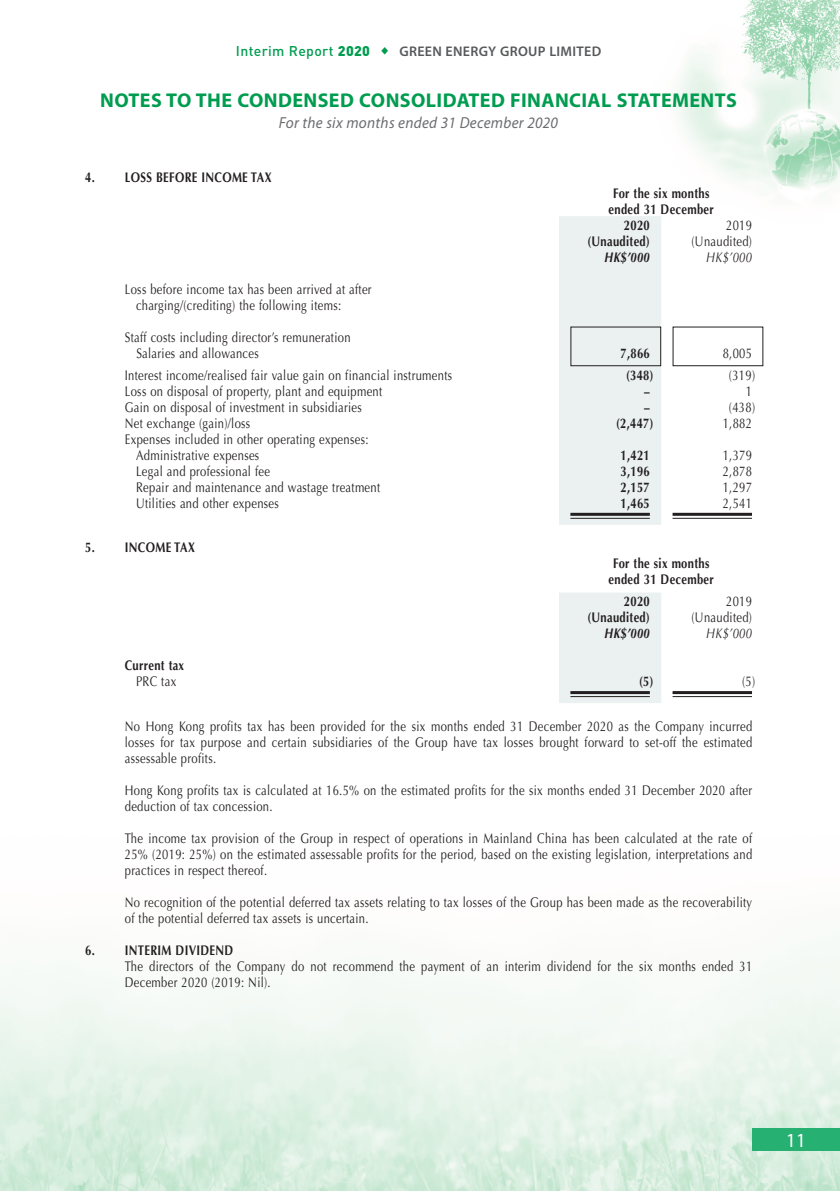
<style>
.page{position:relative;width:840px;height:1191px;background:#fff}
.page>*{position:absolute;margin:0;border:0;box-sizing:border-box;transform-origin:0 0}
.t1{font:700 20px "Myriad Pro";letter-spacing:.02em;color:#009c50}
.t2{font:20px "Myriad Pro";color:#fff;scale:.95 1}
.t3{font:italic 16px "Myriad Pro";letter-spacing:.02em;color:#6c6d70;scale:.95 1}
._06_Notes{font:14px/16px "Optima LT Std";letter-spacing:.03em;color:#231f20;scale:.8 1}
._51_N_Table_txt{font:14px/16px "Optima LT Std";letter-spacing:.03em;color:#231f20;scale:.8 1}
._51_N_Table_txt-2{font:700 14px "Optima LT Std";letter-spacing:.03em;color:#231f20;scale:.8 1}
._07_NH1{font:700 14px "Optima LT Std";letter-spacing:.03em;color:#231f20;scale:.8 1}
.t4{font:600 14px "Myriad Pro";letter-spacing:.02em;color:#57585a}
._51_N_Table_txt-3{font:italic 700 14px "Optima LT Std";letter-spacing:.03em;color:#231f20;scale:.8 1}
._51_N_Table_txt-4{font:italic 14px "Optima LT Std";letter-spacing:.03em;color:#231f20;scale:.8 1}
.s1{font-family:"DIN Pro";font-weight:500;color:#009c50}
.s2{font-family:"DIN Pro";font-weight:900;color:#009c50}
.s3{font-family:"M Hei HK";font-weight:700;font-size:8px;color:#009c50}
</style>
<div class="page">
<img style="left:0;top:0;width:839px;height:1191px">
<div style="left:751px;top:1128px;width:88px;height:23px;background:#26b172"></div>
<div style="left:558px;top:216px;width:102px;height:309px;background:#ebf1f0"></div>
<div style="left:570px;top:326px;width:90px;height:40px;border:1px solid #231f20"></div>
<div style="left:672px;top:326px;width:91px;height:40px;border:1px solid #231f20"></div>
<hr style="left:570px;top:513px;width:79px;height:3px;background:#231f20">
<hr style="left:570px;top:518px;width:79px;height:1px;background:#231f20">
<hr style="left:672px;top:513px;width:79px;height:3px;background:#231f20">
<hr style="left:672px;top:518px;width:79px;height:1px;background:#231f20">
<div style="left:558px;top:592px;width:102px;height:111px;background:#ebf1f0"></div>
<hr style="left:570px;top:691px;width:79px;height:3px;background:#231f20">
<hr style="left:570px;top:696px;width:79px;height:1px;background:#231f20">
<hr style="left:672px;top:691px;width:79px;height:3px;background:#231f20">
<hr style="left:672px;top:696px;width:79px;height:1px;background:#231f20">
<p class="t4" style="left:236px;top:42px;width:366px"><span class="s1">Interim Report</span> <span class="s2">2020</span> <span class="s3">◆</span> GREEN ENERGY GROUP LIMITED</p>
<h1 class="t1" style="left:100px;top:88px;width:637px">NOTES TO THE CONDENSED CONSOLIDATED FINANCIAL STATEMENTS</h1>
<p class="t3" style="left:279px;top:113px;width:295px">For the six months ended 31 December 2020</p>
<p class="_07_NH1" style="left:85px;top:169px;width:234px">4. LOSS BEFORE INCOME TAX</p>
<p class="_51_N_Table_txt-2" style="left:612px;top:185px;width:122px">For the six months</p>
<p class="_51_N_Table_txt-2" style="left:608px;top:201px;width:133px">ended 31 December</p>
<p class="_51_N_Table_txt-2" style="left:623px;top:217px;width:34px">2020</p>
<p class="_51_N_Table_txt" style="left:725px;top:217px;width:34px">2019</p>
<p class="_51_N_Table_txt-2" style="left:587px;top:233px;width:79px">(Unaudited)</p>
<p class="_51_N_Table_txt" style="left:691px;top:233px;width:77px">(Unaudited)</p>
<p class="_51_N_Table_txt-3" style="left:604px;top:249px;width:58px">HK$’000</p>
<p class="_51_N_Table_txt-4" style="left:706px;top:249px;width:59px">HK$’000</p>
<p class="_51_N_Table_txt" style="left:136px;top:281px;width:296px;text-indent:-11px">Loss before income tax has been arrived at after charging/(crediting) the following items:</p>
<p class="_51_N_Table_txt" style="left:125px;top:329px;width:283px">Staff costs including director’s remuneration</p>
<p class="_51_N_Table_txt" style="left:136px;top:345px;width:154px">Salaries and allowances</p>
<p class="_51_N_Table_txt-2" style="left:620px;top:345px;width:38px">7,866</p>
<p class="_51_N_Table_txt" style="left:722px;top:345px;width:38px">8,005</p>
<p class="_51_N_Table_txt" style="left:125px;top:367px;width:410px">Interest income/realised fair value gain on financial instruments</p>
<p class="_51_N_Table_txt-2" style="left:625px;top:367px;width:36px">(348)</p>
<p class="_51_N_Table_txt" style="left:728px;top:367px;width:34px">(319)</p>
<p class="_51_N_Table_txt" style="left:125px;top:383px;width:323px">Loss on disposal of property, plant and equipment</p>
<p class="_51_N_Table_txt-2" style="left:644px;top:383px;width:8px">–</p>
<p class="_51_N_Table_txt" style="left:745px;top:383px;width:9px">1</p>
<p class="_51_N_Table_txt" style="left:125px;top:399px;width:297px">Gain on disposal of investment in subsidiaries</p>
<p class="_51_N_Table_txt-2" style="left:644px;top:399px;width:8px">–</p>
<p class="_51_N_Table_txt" style="left:728px;top:399px;width:34px">(438)</p>
<p class="_51_N_Table_txt" style="left:125px;top:415px;width:158px">Net exchange (gain)/loss</p>
<p class="_51_N_Table_txt-2" style="left:616px;top:415px;width:48px">(2,447)</p>
<p class="_51_N_Table_txt" style="left:722px;top:415px;width:38px">1,882</p>
<p class="_51_N_Table_txt" style="left:125px;top:431px;width:306px">Expenses included in other operating expenses:</p>
<p class="_51_N_Table_txt" style="left:136px;top:447px;width:155px">Administrative expenses</p>
<p class="_51_N_Table_txt-2" style="left:620px;top:447px;width:38px">1,421</p>
<p class="_51_N_Table_txt" style="left:722px;top:447px;width:38px">1,379</p>
<p class="_51_N_Table_txt" style="left:136px;top:463px;width:169px">Legal and professional fee</p>
<p class="_51_N_Table_txt-2" style="left:620px;top:463px;width:38px">3,196</p>
<p class="_51_N_Table_txt" style="left:722px;top:463px;width:38px">2,878</p>
<p class="_51_N_Table_txt" style="left:136px;top:479px;width:306px">Repair and maintenance and wastage treatment</p>
<p class="_51_N_Table_txt-2" style="left:620px;top:479px;width:38px">2,157</p>
<p class="_51_N_Table_txt" style="left:722px;top:479px;width:38px">1,297</p>
<p class="_51_N_Table_txt" style="left:136px;top:495px;width:180px">Utilities and other expenses</p>
<p class="_51_N_Table_txt-2" style="left:620px;top:495px;width:38px">1,465</p>
<p class="_51_N_Table_txt" style="left:722px;top:495px;width:38px">2,541</p>
<p class="_07_NH1" style="left:85px;top:539px;width:139px">5. INCOME TAX</p>
<p class="_51_N_Table_txt-2" style="left:612px;top:555px;width:122px">For the six months</p>
<p class="_51_N_Table_txt-2" style="left:608px;top:571px;width:133px">ended 31 December</p>
<p class="_51_N_Table_txt-2" style="left:623px;top:593px;width:34px">2020</p>
<p class="_51_N_Table_txt" style="left:725px;top:593px;width:34px">2019</p>
<p class="_51_N_Table_txt-2" style="left:587px;top:609px;width:79px">(Unaudited)</p>
<p class="_51_N_Table_txt" style="left:691px;top:609px;width:77px">(Unaudited)</p>
<p class="_51_N_Table_txt-3" style="left:604px;top:625px;width:58px">HK$’000</p>
<p class="_51_N_Table_txt-4" style="left:706px;top:625px;width:59px">HK$’000</p>
<p class="_51_N_Table_txt-2" style="left:125px;top:657px;width:76px">Current tax</p>
<p class="_51_N_Table_txt" style="left:136px;top:673px;width:52px">PRC tax</p>
<p class="_51_N_Table_txt-2" style="left:639px;top:673px;width:19px">(5)</p>
<p class="_51_N_Table_txt" style="left:741px;top:673px;width:18px">(5)</p>
<p class="_06_Notes" style="left:125px;top:718px;width:785px;text-align:justify">No Hong Kong profits tax has been provided for the six months ended 31 December 2020 as the Company incurred losses for tax purpose and certain subsidiaries of the Group have tax losses brought forward to set-off the estimated assessable profits.</p>
<p class="_06_Notes" style="left:125px;top:782px;width:785px">Hong Kong profits tax is calculated at 16.5% on the estimated profits for the six months ended 31 December 2020 after deduction of tax concession.</p>
<p class="_06_Notes" style="left:125px;top:830px;width:785px;text-align:justify">The income tax provision of the Group in respect of operations in Mainland China has been calculated at the rate of 25% (2019: 25%) on the estimated assessable profits for the period, based on the existing legislation, interpretations and practices in respect thereof.</p>
<p class="_06_Notes" style="left:125px;top:894px;width:785px">No recognition of the potential deferred tax assets relating to tax losses of the Group has been made as the recoverability of the potential deferred tax assets is uncertain.</p>
<p class="_07_NH1" style="left:85px;top:942px;width:186px">6. INTERIM DIVIDEND</p>
<p class="_06_Notes" style="left:125px;top:958px;width:785px">The directors of the Company do not recommend the payment of an interim dividend for the six months ended 31<br>December 2020 (2019: Nil).</p>
<h1 class="t2" style="left:785px;top:1127px;width:22px">11</h1>
</div>
